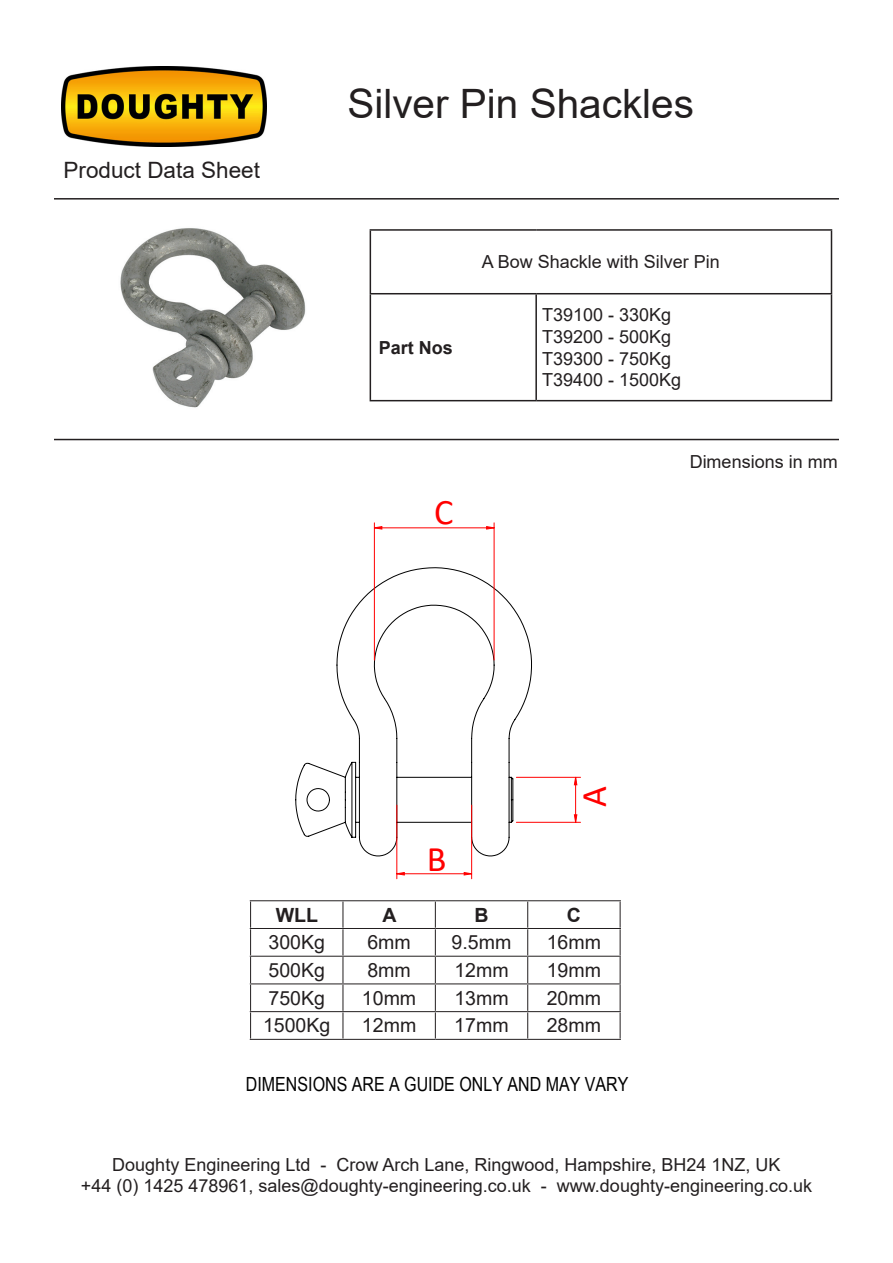
<style>
.page{position:relative;width:893px;height:1263px;background:#fff}
.page>*{position:absolute;margin:0;border:0;box-sizing:border-box;transform-origin:0 0}
.t1{font:40.5px "Arial";color:#231f20}
.t2{font:36.15px "Calibri";color:#f00}
.t3{font:22.5px "Arial";color:#231f20}
.t4{font:19.5px "Arial";color:#231f20}
.t5{font:19.5px "Arial Narrow";color:#000}
.t6{font:700 19.5px "Arial";color:#231f20}
.t7{font:18px "Arial";color:#231f20}
.t8{font:700 18px "Arial";color:#231f20}
</style>
<div class="page">
<img style="left:62px;top:67px;width:205px;height:79px">
<hr style="left:54px;top:198px;width:785px;height:2px;background:#231f20">
<hr style="left:54px;top:439px;width:785px;height:1px;background:#231f20">
<img style="left:120px;top:228px;width:186px;height:180px">
<svg style="left:295px;top:567px;width:237px;height:290px"></svg>
<hr style="left:238px;top:1153px;width:416px;height:1px;background:#c0c0c0">
<hr style="left:238px;top:493px;width:1px;height:647px;background:#c0c0c0">
<hr style="left:238px;top:493px;width:416px;height:1px;background:#c0c0c0">
<hr style="left:778px;top:493px;width:1px;height:647px;background:#c0c0c0">
<hr style="left:516px;top:777px;width:64px;height:1px;background:#f00">
<hr style="left:516px;top:822px;width:64px;height:1px;background:#f00">
<hr style="left:397px;top:805px;width:1px;height:74px;background:#f00">
<hr style="left:471px;top:805px;width:1px;height:74px;background:#f00">
<hr style="left:374px;top:523px;width:1px;height:137px;background:#f00">
<hr style="left:494px;top:523px;width:1px;height:137px;background:#f00">
<svg style="left:574px;top:777px;width:3px;height:46px"></svg>
<svg style="left:396px;top:872px;width:76px;height:3px"></svg>
<svg style="left:374px;top:526px;width:121px;height:4px"></svg>
<hr style="left:250px;top:900px;width:93px;height:1px;background:#231f20">
<hr style="left:343px;top:900px;width:92px;height:1px;background:#231f20">
<hr style="left:435px;top:900px;width:93px;height:1px;background:#231f20">
<hr style="left:528px;top:900px;width:93px;height:1px;background:#231f20">
<hr style="left:250px;top:928px;width:93px;height:1px;background:#231f20">
<hr style="left:343px;top:928px;width:92px;height:1px;background:#231f20">
<hr style="left:435px;top:928px;width:93px;height:1px;background:#231f20">
<hr style="left:528px;top:928px;width:93px;height:1px;background:#231f20">
<hr style="left:250px;top:956px;width:93px;height:1px;background:#231f20">
<hr style="left:343px;top:956px;width:92px;height:1px;background:#231f20">
<hr style="left:435px;top:956px;width:93px;height:1px;background:#231f20">
<hr style="left:528px;top:956px;width:93px;height:1px;background:#231f20">
<hr style="left:250px;top:983px;width:93px;height:1px;background:#231f20">
<hr style="left:343px;top:983px;width:92px;height:1px;background:#231f20">
<hr style="left:435px;top:983px;width:93px;height:1px;background:#231f20">
<hr style="left:528px;top:983px;width:93px;height:1px;background:#231f20">
<hr style="left:250px;top:1011px;width:93px;height:1px;background:#231f20">
<svg style="left:250px;top:901px;width:1px;height:137px"></svg>
<hr style="left:343px;top:1011px;width:92px;height:1px;background:#231f20">
<svg style="left:342px;top:901px;width:1px;height:137px"></svg>
<hr style="left:435px;top:1011px;width:93px;height:1px;background:#231f20">
<svg style="left:435px;top:901px;width:1px;height:137px"></svg>
<hr style="left:528px;top:1011px;width:93px;height:1px;background:#231f20">
<svg style="left:527px;top:901px;width:1px;height:137px"></svg>
<svg style="left:620px;top:901px;width:1px;height:137px"></svg>
<hr style="left:250px;top:1039px;width:93px;height:1px;background:#231f20">
<hr style="left:343px;top:1039px;width:92px;height:1px;background:#231f20">
<hr style="left:435px;top:1039px;width:93px;height:1px;background:#231f20">
<hr style="left:528px;top:1039px;width:93px;height:1px;background:#231f20">
<hr style="left:370px;top:229px;width:166px;height:2px;background:#231f20">
<hr style="left:370px;top:231px;width:1px;height:62px;background:#231f20">
<hr style="left:536px;top:229px;width:296px;height:2px;background:#231f20">
<hr style="left:831px;top:231px;width:1px;height:62px;background:#231f20">
<hr style="left:370px;top:293px;width:166px;height:1px;background:#231f20">
<hr style="left:370px;top:294px;width:1px;height:106px;background:#231f20">
<hr style="left:536px;top:293px;width:296px;height:1px;background:#231f20">
<hr style="left:535px;top:294px;width:2px;height:106px;background:#231f20">
<hr style="left:831px;top:294px;width:1px;height:106px;background:#231f20">
<hr style="left:370px;top:400px;width:166px;height:1px;background:#231f20">
<hr style="left:536px;top:400px;width:296px;height:1px;background:#231f20">
<p class="t3" style="left:64px;top:155px;width:198px">Product Data Sheet</p>
<p class="t1" style="left:347px;top:76px;width:348px">Silver Pin Shackles</p>
<p class="t8" style="left:379px;top:335px;width:76px">Part Nos</p>
<p class="t2" style="left:434px;top:487px;width:21px">C</p>
<p class="t7" style="left:482px;top:250px;width:240px">A Bow Shackle with Silver Pin</p>
<p class="t7" style="left:542px;top:303px;width:131px">T39100 - 330Kg</p>
<p class="t7" style="left:542px;top:324px;width:131px">T39200 - 500Kg</p>
<p class="t7" style="left:542px;top:346px;width:131px">T39300 - 750Kg</p>
<p class="t7" style="left:542px;top:367px;width:141px">T39400 - 1500Kg</p>
<p class="t7" style="left:690px;top:449px;width:150px">Dimensions in mm</p>
<p class="t2" style="left:427px;top:833px;width:21px">B</p>
<p class="t2" style="left:569px;top:807px;width:22px;rotate:-90deg">A</p>
<p class="t6" style="left:276px;top:901px;width:44px">WLL</p>
<p class="t6" style="left:382px;top:901px;width:16px">A</p>
<p class="t6" style="left:474px;top:901px;width:16px">B</p>
<p class="t6" style="left:567px;top:901px;width:16px">C</p>
<p class="t4" style="left:268px;top:929px;width:58px">300Kg</p>
<p class="t4" style="left:367px;top:929px;width:45px">6mm</p>
<p class="t4" style="left:452px;top:929px;width:61px">9.5mm</p>
<p class="t4" style="left:547px;top:929px;width:56px">16mm</p>
<p class="t4" style="left:268px;top:957px;width:58px">500Kg</p>
<p class="t4" style="left:367px;top:957px;width:45px">8mm</p>
<p class="t4" style="left:454px;top:957px;width:56px">12mm</p>
<p class="t4" style="left:547px;top:957px;width:56px">19mm</p>
<p class="t4" style="left:268px;top:984px;width:58px">750Kg</p>
<p class="t4" style="left:362px;top:984px;width:56px">10mm</p>
<p class="t4" style="left:454px;top:984px;width:56px">13mm</p>
<p class="t4" style="left:547px;top:984px;width:56px">20mm</p>
<p class="t4" style="left:263px;top:1012px;width:69px">1500Kg</p>
<p class="t4" style="left:362px;top:1012px;width:56px">12mm</p>
<p class="t4" style="left:454px;top:1012px;width:56px">17mm</p>
<p class="t4" style="left:547px;top:1012px;width:56px">28mm</p>
<p class="t5" style="left:246px;top:1069px;width:384px">DIMENSIONS ARE A GUIDE ONLY AND MAY VARY</p>
<p class="t7" style="left:112px;top:1152px;width:670px">Doughty Engineering Ltd - Crow Arch Lane, Ringwood, Hampshire, BH24 1NZ, UK</p>
<p class="t7" style="left:81px;top:1173px;width:733px">+44 (0) 1425 478961, sales@doughty-engineering.co.uk - www.doughty-engineering.co.uk</p>
</div>
